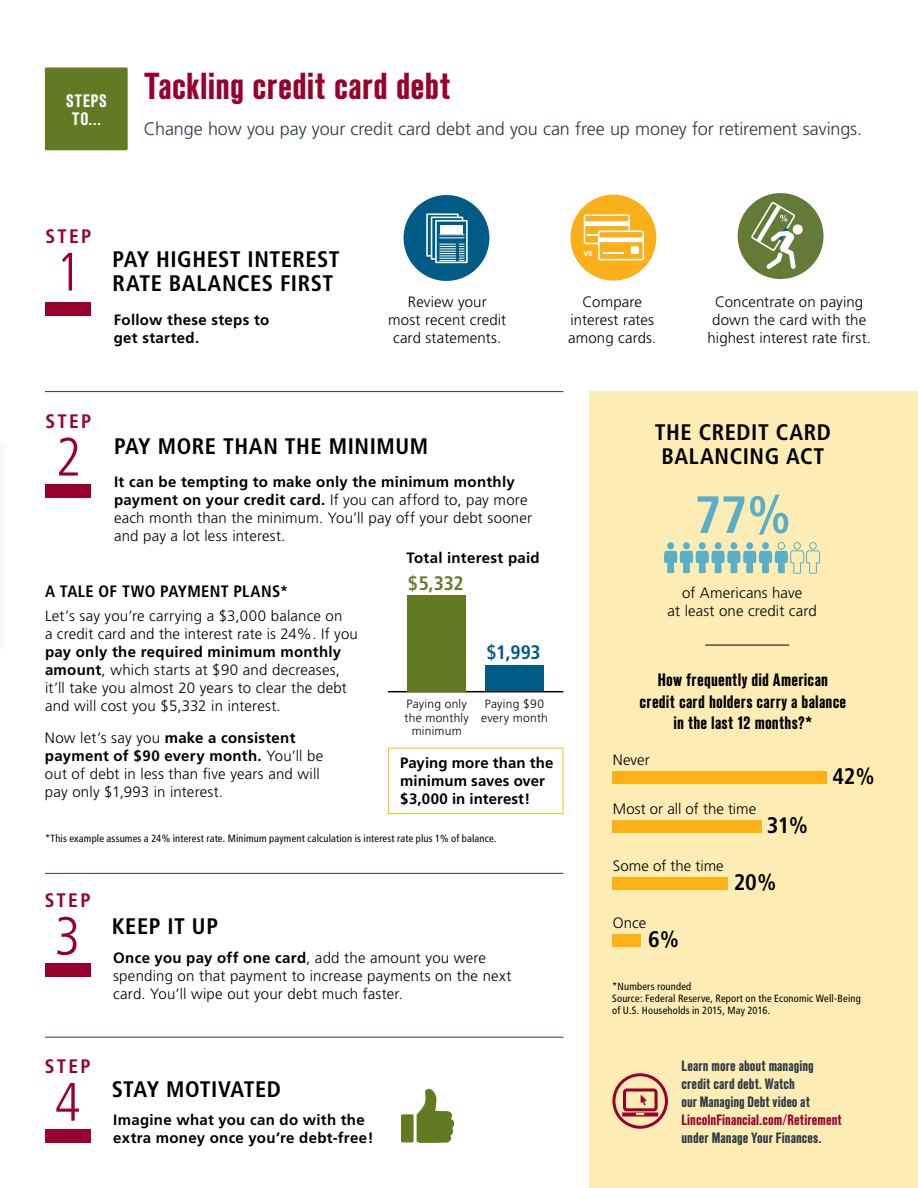
<style>
.page{position:relative;width:918px;height:1188px;background:#fff}
.page>*{position:absolute;margin:0;border:0;box-sizing:border-box;transform-origin:0 0}
.t1{font:300 condensed 54px "Frutiger";color:#98002e}
.t2{font:700 condensed 52.5px "Frutiger";color:#5aafc6}
.t3{font:700 condensed 37.5px "Standard CT";letter-spacing:.005em;color:#98002e}
.t4{font:700 condensed 22.5px/24px "Frutiger";letter-spacing:.025em;color:#000}
.t5{font:700 condensed 19.5px "Frutiger";letter-spacing:.12em;color:#98002e}
.t6{font:700 condensed 19.5px "Frutiger";color:#005b86}
.t7{font:700 condensed 19.5px "Frutiger";color:#627a21}
.t8{font:300 18px "Frutiger";letter-spacing:-.005em;color:#2b3845}
.t9{font:700 condensed 18px/21.6px "Standard CT";letter-spacing:.01em;color:#000;text-align:center}
.t10{font:700 condensed 18px/18px "Standard CT";letter-spacing:.04em;color:#fff;text-align:center}
.t11{font:700 condensed 16.5px "Frutiger";letter-spacing:.02em;color:#000}
.t12{font:300 15px/18px "Frutiger";letter-spacing:.01em;color:#000}
.t13{font:700 15px/18px "Frutiger";letter-spacing:.015em;color:#000}
.t14{font:700 condensed 15px/18px "Standard CT";letter-spacing:.005em;color:#2b3845}
.t15{font:700 condensed 15px "Standard CT";letter-spacing:.005em;color:#98002e}
.t16{font:300 12px/13.5px "Frutiger";letter-spacing:.02em;color:#000;text-align:center}
.t17{font:condensed 10.5px/12px "Frutiger";letter-spacing:.015em;color:#000}
.t18{font:700 9.45px "Frutiger LT Std";color:#fff}
.s1{font-weight:700}
</style>
<div class="page">
<div style="left:590px;top:391px;width:328px;height:797px;background:#fdedb5"></div>
<hr style="left:45px;top:391px;width:518px;height:1px;background:#2b3845">
<hr style="left:45px;top:873px;width:518px;height:1px;background:#2b3845">
<hr style="left:45px;top:1037px;width:518px;height:1px;background:#2b3845">
<hr style="left:705px;top:645px;width:84px;height:1px;background:#000">
<div style="left:45px;top:68px;width:83px;height:82px;background:#627a21;border-radius:2px"></div>
<div style="left:45px;top:303px;width:45px;height:13px;background:#98002e"></div>
<div style="left:45px;top:485px;width:45px;height:13px;background:#98002e"></div>
<div style="left:46px;top:964px;width:45px;height:13px;background:#98002e"></div>
<div style="left:46px;top:1130px;width:45px;height:13px;background:#98002e"></div>
<div style="left:570px;top:195px;width:86px;height:86px;background:#fab01a;border-radius:50%"></div>
<div style="left:584px;top:214px;width:46px;height:30px;border:2px solid #fff;border-radius:2px"></div>
<div style="left:584px;top:221px;width:45px;height:5px;background:#fff"></div>
<div style="left:599px;top:231px;width:44px;height:29px;background:#fab01a;border-radius:2px"></div>
<div style="left:598px;top:231px;width:46px;height:29px;border:2px solid #fff;border-radius:2px"></div>
<div style="left:631px;top:246px;width:8px;height:8px;background:#fff"></div>
<svg style="left:604px;top:252px;width:20px;height:1px"></svg>
<div style="left:599px;top:237px;width:45px;height:5px;background:#fff"></div>
<div style="left:404px;top:195px;width:85px;height:86px;background:#015c85;border-radius:50%"></div>
<div style="left:426px;top:213px;width:33px;height:44px;border:2px solid #fff"></div>
<div style="left:432px;top:217px;width:30px;height:42px;background:#015c85"></div>
<div style="left:431px;top:217px;width:32px;height:43px;border:2px solid #fff"></div>
<svg style="left:438px;top:223px;width:27px;height:37px"></svg>
<div style="left:435px;top:220px;width:33px;height:43px;border:2px solid #fff"></div>
<div style="left:440px;top:225px;width:23px;height:8px;background:#fff"></div>
<svg style="left:439px;top:234px;width:25px;height:27px"></svg>
<div style="left:738px;top:193px;width:86px;height:86px;background:#637b36;border-radius:50%"></div>
<svg style="left:793px;top:224px;width:10px;height:11px"></svg>
<svg style="left:750px;top:201px;width:51px;height:72px"></svg>
<div style="left:612px;top:1073px;width:56px;height:56px;border:3px solid #98002e;border-radius:50%"></div>
<div style="left:623px;top:1088px;width:35px;height:23px;border:3px solid #98002e;border-radius:3px"></div>
<div style="left:622px;top:1112px;width:36px;height:5px;background:#98002e"></div>
<svg style="left:636px;top:1112px;width:9px;height:3px"></svg>
<hr style="left:388px;top:691px;width:175px;height:1px;background:#000">
<div style="left:388px;top:748px;width:175px;height:66px;border:1px solid #f9c408"></div>
<div style="left:699px;top:542px;width:7px;height:7px;background:#5aafc6;border-radius:50%"></div>
<div style="left:778px;top:542px;width:7px;height:8px;border:1px solid #5aafc6;border-radius:50%"></div>
<div style="left:683px;top:542px;width:7px;height:7px;background:#5aafc6;border-radius:50%"></div>
<div style="left:762px;top:542px;width:7px;height:7px;background:#5aafc6;border-radius:50%"></div>
<div style="left:667px;top:542px;width:7px;height:7px;background:#5aafc6;border-radius:50%"></div>
<div style="left:746px;top:542px;width:7px;height:7px;background:#5aafc6;border-radius:50%"></div>
<div style="left:715px;top:542px;width:6px;height:7px;background:#5aafc6;border-radius:50%"></div>
<div style="left:794px;top:542px;width:7px;height:8px;border:1px solid #5aafc6;border-radius:50%"></div>
<div style="left:731px;top:542px;width:6px;height:7px;background:#5aafc6;border-radius:50%"></div>
<svg style="left:664px;top:550px;width:156px;height:24px"></svg>
<div style="left:809px;top:542px;width:8px;height:8px;border:1px solid #5aafc6;border-radius:50%"></div>
<div style="left:612px;top:772px;width:214px;height:12px;background:#fcb116"></div>
<div style="left:612px;top:935px;width:28px;height:12px;background:#fcb116"></div>
<div style="left:612px;top:878px;width:115px;height:12px;background:#fcb116"></div>
<div style="left:612px;top:820px;width:149px;height:12px;background:#fcb116"></div>
<svg style="left:417px;top:1088px;width:37px;height:55px"></svg>
<div style="left:401px;top:1114px;width:13px;height:28px;background:#627a21"></div>
<div style="left:485px;top:665px;width:59px;height:26px;background:#005b86"></div>
<div style="left:408px;top:595px;width:58px;height:96px;background:#627a21"></div>
<p class="t10" style="left:66px;top:92px;width:42px">STEPS<br>TO...</p>
<h3 class="t3" style="left:144px;top:65px;width:308px">Tackling credit card debt</h3>
<p class="t8" style="left:144px;top:119px;width:720px">Change how you pay your credit card debt and you can free up money for retirement savings.</p>
<h3 class="t5" style="left:46px;top:224px;width:47px">STEP</h3>
<h1 class="t1" style="left:55px;top:241px;width:27px">1</h1>
<h3 class="t4" style="left:112px;top:248px;width:229px">PAY HIGHEST INTEREST<br>RATE BALANCES FIRST</h3>
<p class="t13" style="left:114px;top:311px;width:157px">Follow these steps to get started.</p>
<p class="t12" style="left:388px;top:293px;width:120px;text-align:center">Review your<br>most recent credit card statements.</p>
<p class="t18" style="left:583px;top:247px;width:11px">vs</p>
<p class="t12" style="left:568px;top:293px;width:90px;text-align:center">Compare interest rates among cards.</p>
<p class="t12" style="left:708px;top:293px;width:165px;text-align:center">Concentrate on paying down the card with the highest interest rate first.</p>
<h3 class="t5" style="left:46px;top:409px;width:47px">STEP</h3>
<h1 class="t1" style="left:55px;top:426px;width:27px">2</h1>
<h3 class="t4" style="left:114px;top:434px;width:316px">PAY MORE THAN THE MINIMUM</h3>
<p class="t12" style="left:114px;top:473px;width:420px"><span class="s1">It can be tempting to make only the minimum monthly payment on your credit card.</span> If you can afford to, pay more each month than the minimum. You’ll pay off your debt sooner and pay a lot less interest.</p>
<p class="t13" style="left:406px;top:549px;width:135px">Total interest paid</p>
<p class="t11" style="left:45px;top:582px;width:245px">A TALE OF TWO PAYMENT PLANS*</p>
<p class="t12" style="left:45px;top:607px;width:314px">Let’s say you’re carrying a $3,000 balance on<br>a credit card and the interest rate is 24%. If you</p>
<p class="t12" style="left:45px;top:643px;width:303px"><span class="s1">pay only the required minimum monthly amount</span>, which starts at $90 and decreases, it’ll take you almost 20 years to clear the debt and will cost you $5,332 in interest.</p>
<p class="t12" style="left:45px;top:729px;width:280px">Now let’s say you <span class="s1">make a consistent payment of $90 every month.</span> You’ll be out of debt in less than five years and will pay only $1,993 in interest.</p>
<h3 class="t7" style="left:408px;top:572px;width:57px">$5,332</h3>
<p class="t16" style="left:404px;top:697px;width:66px">Paying only the monthly minimum</p>
<h3 class="t6" style="left:486px;top:640px;width:56px">$1,993</h3>
<p class="t16" style="left:481px;top:697px;width:68px">Paying $90 every month</p>
<p class="t13" style="left:400px;top:754px;width:155px">Paying more than the minimum saves over $3,000 in interest!</p>
<p class="t17" style="left:45px;top:832px;width:453px">*This example assumes a 24% interest rate. Minimum payment calculation is interest rate plus 1% of balance.</p>
<h3 class="t5" style="left:45px;top:888px;width:47px">STEP</h3>
<h1 class="t1" style="left:55px;top:905px;width:27px">3</h1>
<h3 class="t5" style="left:45px;top:1054px;width:47px">STEP</h3>
<h1 class="t1" style="left:55px;top:1071px;width:27px">4</h1>
<h3 class="t4" style="left:112px;top:914px;width:108px">KEEP IT UP</h3>
<p class="t12" style="left:113px;top:949px;width:400px"><span class="s1">Once you pay off one card</span>, add the amount you were spending on that payment to increase payments on the next card. You’ll wipe out your debt much faster.</p>
<h3 class="t4" style="left:112px;top:1077px;width:171px">STAY MOTIVATED</h3>
<p class="t13" style="left:113px;top:1110px;width:262px">Imagine what you can do with the extra money once you’re debt-free!</p>
<h3 class="t4" style="left:655px;top:420px;width:178px;text-align:center">THE CREDIT CARD<br>BALANCING ACT</h3>
<h2 class="t2" style="left:694px;top:484px;width:98px">77%</h2>
<p class="t12" style="left:668px;top:584px;width:151px;text-align:center">of Americans have<br>at least one credit card</p>
<p class="t9" style="left:640px;top:669px;width:208px">How frequently did American credit card holders carry a balance in the last 12 months?*</p>
<p class="t12" style="left:613px;top:751px;width:38px">Never</p>
<p class="t12" style="left:613px;top:800px;width:145px">Most or all of the time</p>
<p class="t12" style="left:613px;top:857px;width:112px">Some of the time</p>
<h3 class="t4" style="left:767px;top:813px;width:43px">31%</h3>
<p class="t12" style="left:613px;top:914px;width:35px">Once</p>
<h3 class="t4" style="left:648px;top:927px;width:32px">6%</h3>
<h3 class="t4" style="left:734px;top:870px;width:44px">20%</h3>
<h3 class="t4" style="left:832px;top:764px;width:44px">42%</h3>
<p class="t17" style="left:612px;top:980px;width:250px">*Numbers rounded<br>Source: Federal Reserve, Report on the Economic Well-Being of U.S. Households in 2015, May 2016.</p>
<p class="t14" style="left:681px;top:1057px;width:134px">Learn more about managing credit card debt. Watch our Managing Debt video at</p>
<p class="t15" style="left:681px;top:1111px;width:162px">LincolnFinancial.com/Retirement</p>
<p class="t14" style="left:681px;top:1129px;width:142px">under Manage Your Finances.</p>
</div>
